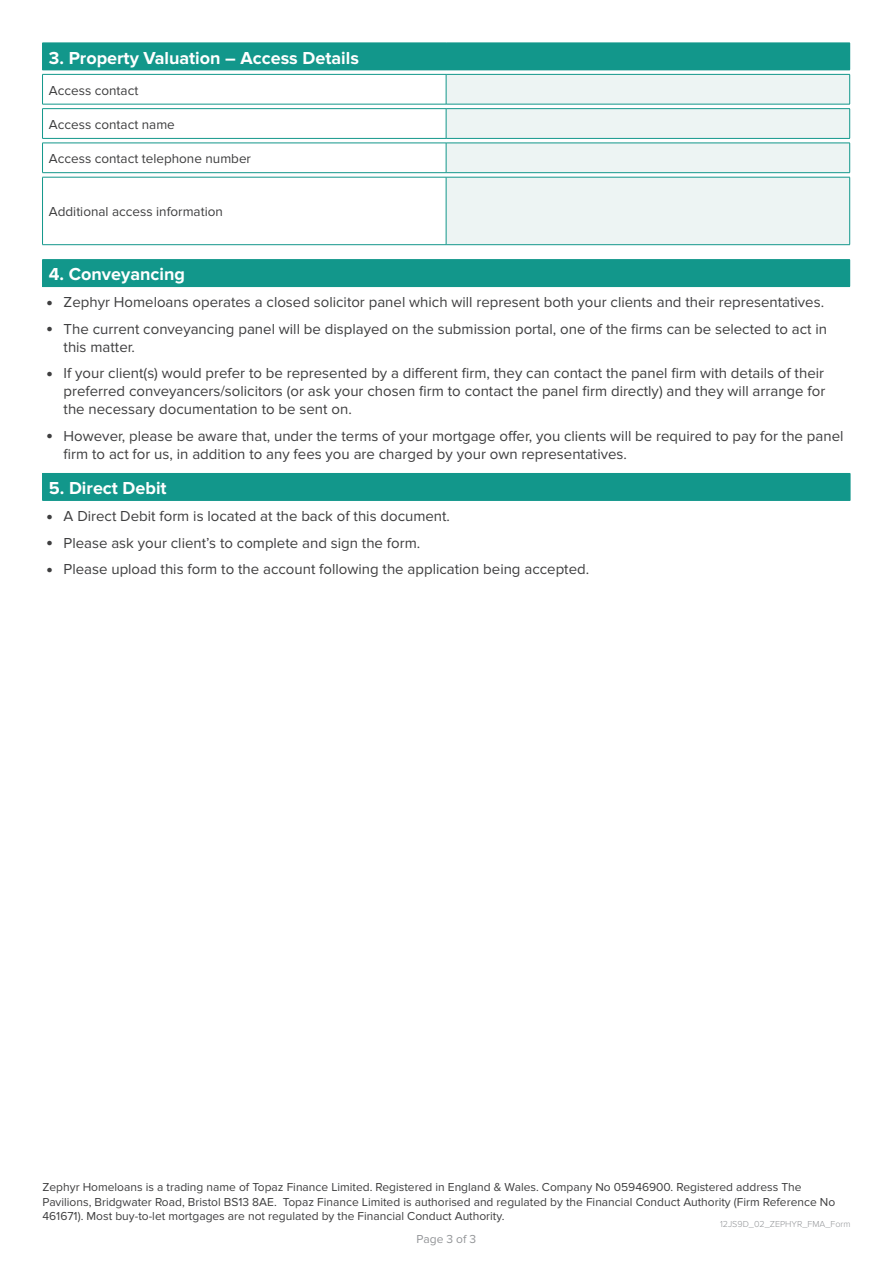
<style>
.page{position:relative;width:893px;height:1263px;background:#fff}
.page>*{position:absolute;margin:0;border:0;box-sizing:border-box;transform-origin:0 0}
.t1{font:700 18px "Proxima Nova";color:#fff}
.t2{font:15px/18px "Proxima Nova";color:#3e3e3f}
.t3{font:13.5px "Proxima Nova";color:#3e3e3f}
.t4{font:12px/14.4px "Proxima Nova";color:#3e3e3f}
.t5{font:12px "Proxima Nova";color:#939598}
.t6{font:300 9px "Proxima Nova";color:#939598}
.s1{font-family:"Arial";font-size:10.5px}
</style>
<div class="page">
<div style="left:43px;top:43px;width:807px;height:27px;background:#12978b"></div>
<svg style="left:43px;top:75px;width:403px;height:29px"></svg>
<svg style="left:446px;top:75px;width:404px;height:169px;background:#ebf3f2"></svg>
<svg style="left:43px;top:109px;width:403px;height:135px"></svg>
<hr style="left:42px;top:70px;width:404px;height:1px;background:#12978b">
<hr style="left:446px;top:70px;width:404px;height:1px;background:#12978b">
<hr style="left:42px;top:74px;width:404px;height:1px;background:#12978b">
<hr style="left:42px;top:108px;width:404px;height:1px;background:#12978b">
<hr style="left:42px;top:143px;width:404px;height:1px;background:#12978b">
<hr style="left:42px;top:177px;width:404px;height:1px;background:#12978b">
<hr style="left:446px;top:74px;width:404px;height:1px;background:#12978b">
<hr style="left:446px;top:104px;width:404px;height:1px;background:#12978b">
<hr style="left:446px;top:108px;width:404px;height:1px;background:#12978b">
<hr style="left:446px;top:138px;width:404px;height:1px;background:#12978b">
<hr style="left:446px;top:143px;width:404px;height:1px;background:#12978b">
<svg style="left:446px;top:75px;width:1px;height:97px"></svg>
<hr style="left:446px;top:172px;width:404px;height:1px;background:#12978b">
<hr style="left:446px;top:177px;width:404px;height:1px;background:#12978b">
<hr style="left:446px;top:177px;width:1px;height:67px;background:#12978b">
<svg style="left:42px;top:43px;width:1px;height:129px"></svg>
<svg style="left:849px;top:70px;width:1px;height:102px"></svg>
<hr style="left:42px;top:177px;width:1px;height:67px;background:#12978b">
<hr style="left:849px;top:177px;width:1px;height:67px;background:#12978b">
<hr style="left:42px;top:244px;width:404px;height:1px;background:#12978b">
<hr style="left:446px;top:244px;width:404px;height:1px;background:#12978b">
<hr style="left:42px;top:104px;width:404px;height:1px;background:#12978b">
<hr style="left:42px;top:138px;width:404px;height:1px;background:#12978b">
<hr style="left:42px;top:172px;width:404px;height:1px;background:#12978b">
<div style="left:43px;top:260px;width:807px;height:27px;background:#12978b"></div>
<hr style="left:42px;top:259px;width:808px;height:1px;background:#12978b">
<svg style="left:42px;top:260px;width:1px;height:26px"></svg>
<hr style="left:42px;top:286px;width:808px;height:1px;background:#12978b">
<div style="left:43px;top:473px;width:807px;height:27px;background:#12978b"></div>
<hr style="left:42px;top:473px;width:808px;height:1px;background:#12978b">
<svg style="left:42px;top:474px;width:1px;height:26px"></svg>
<svg style="left:850px;top:474px;width:1px;height:26px"></svg>
<hr style="left:42px;top:500px;width:808px;height:1px;background:#12978b">
<p class="t1" style="left:49px;top:47px;width:312px">3. Property Valuation – Access Details</p>
<p class="t3" style="left:49px;top:82px;width:91px">Access contact</p>
<p class="t3" style="left:49px;top:117px;width:128px">Access contact name</p>
<p class="t3" style="left:49px;top:151px;width:204px">Access contact telephone number</p>
<p class="t3" style="left:49px;top:204px;width:176px">Additional access information</p>
<p class="t1" style="left:49px;top:264px;width:138px">4. Conveyancing</p>
<p class="t2" style="left:47px;top:293px;width:779px"><span class="s1">●</span> Zephyr Homeloans operates a closed solicitor panel which will represent both your clients and their representatives.</p>
<p class="t2" style="left:64px;top:320px;width:765px;text-indent:-17px"><span class="s1">●</span> The current conveyancing panel will be displayed on the submission portal, one of the firms can be selected to act in this matter.</p>
<p class="t2" style="left:64px;top:364px;width:763px;text-align:justify;text-indent:-17px"><span class="s1">●</span> If your client(s) would prefer to be represented by a different firm, they can contact the panel firm with details of their preferred conveyancers/solicitors (or ask your chosen firm to contact the panel firm directly) and they will arrange for the necessary documentation to be sent on.</p>
<p class="t2" style="left:64px;top:427px;width:781px;text-indent:-17px"><span class="s1">●</span> However, please be aware that, under the terms of your mortgage offer, you clients will be required to pay for the panel firm to act for us, in addition to any fees you are charged by your own representatives.</p>
<p class="t1" style="left:49px;top:478px;width:119px">5. Direct Debit</p>
<p class="t2" style="left:47px;top:507px;width:405px"><span class="s1">●</span> A Direct Debit form is located at the back of this document.</p>
<p class="t2" style="left:47px;top:534px;width:375px"><span class="s1">●</span> Please ask your client’s to complete and sign the form.</p>
<p class="t2" style="left:47px;top:560px;width:544px"><span class="s1">●</span> Please upload this form to the account following the application being accepted.</p>
<p class="t4" style="left:43px;top:1180px;width:794px">Zephyr Homeloans is a trading name of Topaz Finance Limited. Registered in England &amp; Wales. Company No 05946900. Registered address The<br>Pavilions, Bridgwater Road, Bristol BS13 8AE. Topaz Finance Limited is authorised and regulated by the Financial Conduct Authority (Firm Reference No<br>461671). Most buy-to-let mortgages are not regulated by the Financial Conduct Authority.</p>
<p class="t6" style="left:720px;top:1219px;width:132px">12JS9D_02_ZEPHYR_FMA_Form</p>
<p class="t5" style="left:417px;top:1232px;width:61px">Page 3 of 3</p>
</div>
